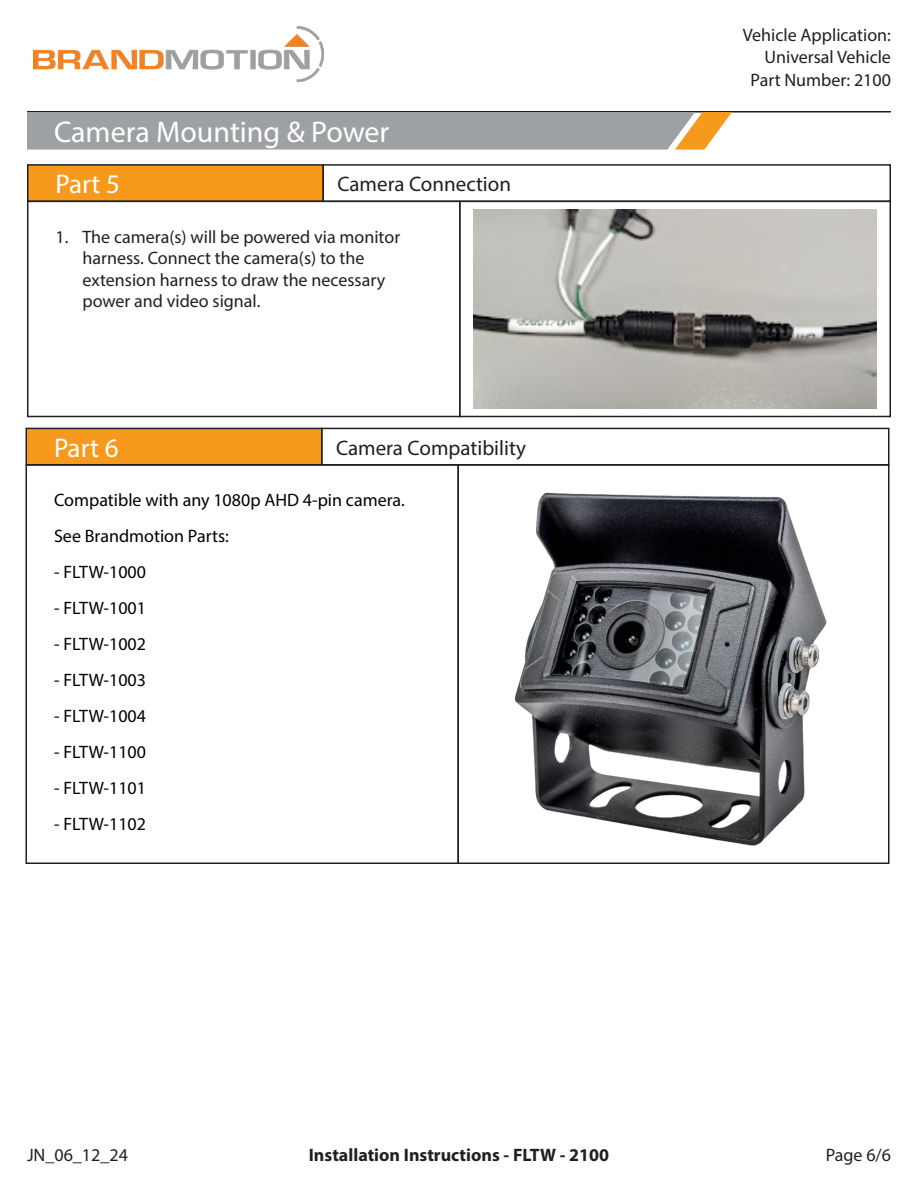
<style>
.page{position:relative;width:918px;height:1188px;background:#fff}
.page>*{position:absolute;margin:0;border:0;box-sizing:border-box;transform-origin:0 0}
.t1{font:30px "Myriad Pro";color:#fff}
.t2{font:27px "Myriad Pro";color:#fff}
.t3{font:21px "Myriad Pro";color:#231f20}
.t4{font:18px/21.6px "Myriad Pro";color:#231f20;text-align:right}
.Paragraph{font:18px "Myriad Pro";color:#030000}
.t5{font:700 18px "Myriad Pro";color:#231f20}
</style>
<div class="page">
<img style="left:33px;top:27px;width:290px;height:54px">
<hr style="left:27px;top:111px;width:864px;height:1px;background:#231f20">
<svg style="left:27px;top:112px;width:705px;height:38px;background:#a5a4a1"></svg>
<div style="left:28px;top:165px;width:295px;height:36px;background:#f7991c"></div>
<div style="left:27px;top:164px;width:297px;height:38px;border:2px solid #231f20"></div>
<div style="left:459px;top:201px;width:432px;height:216px;border:2px solid #231f20"></div>
<div style="left:322px;top:164px;width:569px;height:38px;border:2px solid #231f20"></div>
<div style="left:27px;top:201px;width:433px;height:216px;border:2px solid #231f20"></div>
<img style="left:473px;top:209px;width:404px;height:200px">
<div style="left:26px;top:428px;width:296px;height:37px;background:#f7991c"></div>
<div style="left:26px;top:428px;width:296px;height:38px;border:2px solid #231f20"></div>
<div style="left:321px;top:428px;width:569px;height:38px;border:2px solid #231f20"></div>
<div style="left:26px;top:464px;width:433px;height:400px;border:2px solid #231f20"></div>
<img style="left:472px;top:492px;width:403px;height:372px">
<p class="t1" style="left:54px;top:113px;width:337px">Camera Mounting &amp; Power</p>
<p class="t2" style="left:56px;top:168px;width:66px">Part 5</p>
<p class="t3" style="left:338px;top:171px;width:175px">Camera Connection</p>
<p class="t4" style="left:82px;top:225px;width:319px;text-align:left;text-indent:-27px">1. The camera(s) will be powered via monitor harness. Connect the camera(s) to the extension harness to draw the necessary power and video signal.</p>
<p class="t2" style="left:54px;top:431px;width:66px">Part 6</p>
<p class="t3" style="left:336px;top:435px;width:192px">Camera Compatibility</p>
<p class="Paragraph" style="left:54px;top:489px;width:352px">Compatible with any 1080p AHD 4-pin camera.</p>
<p class="Paragraph" style="left:54px;top:525px;width:176px">See Brandmotion Parts:</p>
<p class="Paragraph" style="left:54px;top:561px;width:94px">- FLTW-1000</p>
<p class="Paragraph" style="left:54px;top:597px;width:94px">- FLTW-1001</p>
<p class="Paragraph" style="left:54px;top:633px;width:94px">- FLTW-1002</p>
<p class="Paragraph" style="left:54px;top:669px;width:94px">- FLTW-1003</p>
<p class="Paragraph" style="left:54px;top:705px;width:94px">- FLTW-1004</p>
<p class="Paragraph" style="left:54px;top:741px;width:94px">- FLTW-1100</p>
<p class="Paragraph" style="left:54px;top:777px;width:94px">- FLTW-1101</p>
<p class="Paragraph" style="left:54px;top:813px;width:94px">- FLTW-1102</p>
<p class="t4" style="left:743px;top:23px;width:150px;line-height:22.5px">Vehicle Application:<br>Universal Vehicle<br>Part Number: 2100</p>
<p class="t4" style="left:27px;top:1144px;width:102px">JN_06_12_24</p>
<p class="t5" style="left:309px;top:1143px;width:302px">Installation Instructions - FLTW - 2100</p>
<p class="t4" style="left:826px;top:1144px;width:67px">Page 6/6</p>
</div>
